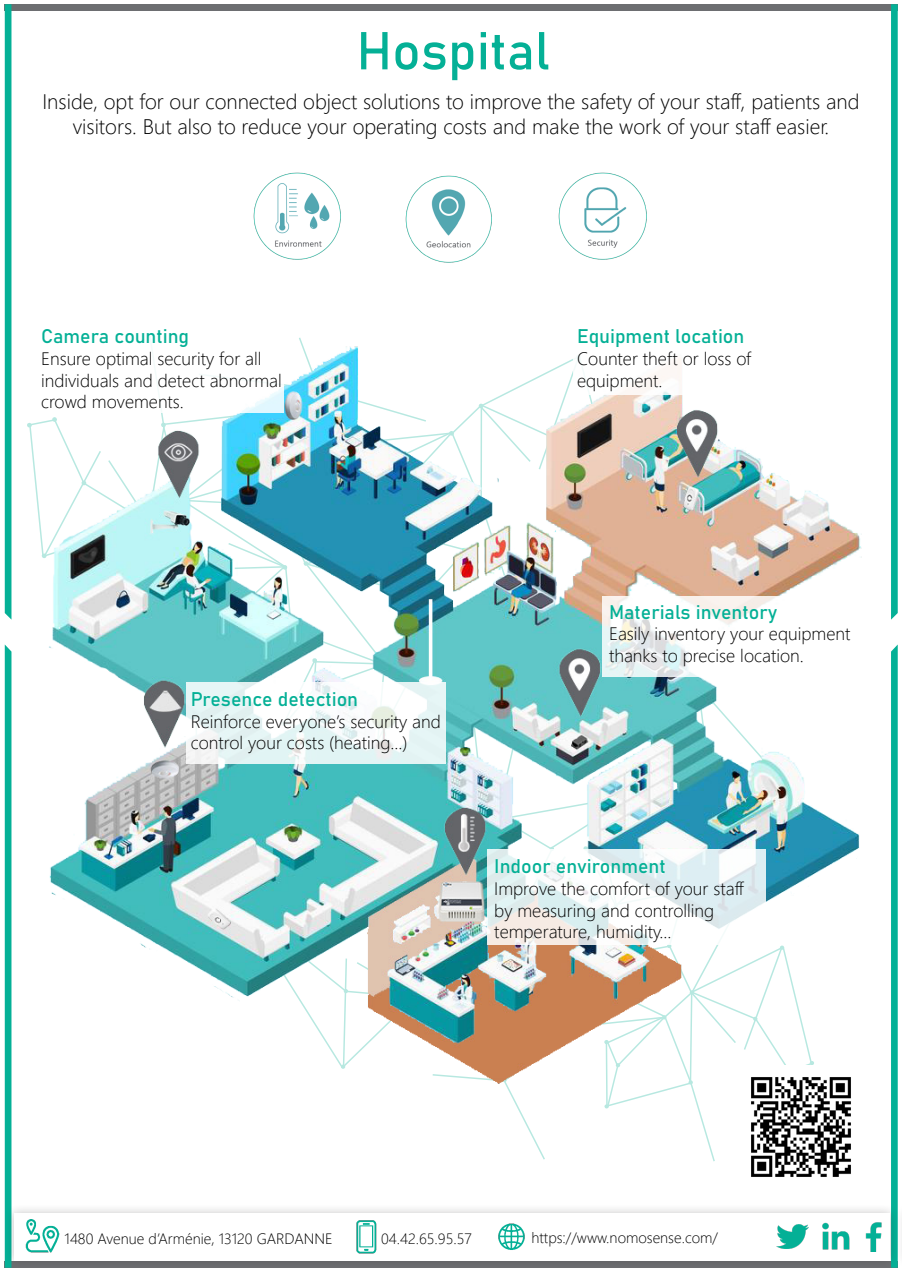
<style>
.page{position:relative;width:902px;height:1272px;background:#fff}
.page>*{position:absolute;margin:0;border:0;box-sizing:border-box;transform-origin:0 0}
.titre{font:52.5px "Bahnschrift";color:#04b096}
.t1{font:300 21px/25.2px "Segoe UI";color:#000;text-align:center}
.titre-2{font:19.5px "Bahnschrift";color:#04b096}
.titre-3{font:300 18px/21.6px "Segoe UI";color:#000}
.t2{font:300 15px "Segoe UI";color:#000}
</style>
<div class="page">
<div style="left:4px;top:4px;width:893px;height:7px;background:#6d6e71"></div>
<svg style="left:891px;top:645px;width:6px;height:558px;background:#07b097"></svg>
<svg style="left:891px;top:4px;width:6px;height:615px;background:#06b097"></svg>
<div style="left:5px;top:645px;width:6px;height:558px;background:#04b096"></div>
<div style="left:5px;top:4px;width:6px;height:615px;background:#04b096"></div>
<div style="left:5px;top:1203px;width:894px;height:66px;background:#231f20;opacity:.25"></div>
<div style="left:14px;top:1212px;width:876px;height:47px;background:#fff"></div>
<img style="left:25px;top:1219px;width:35px;height:34px">
<img style="left:356px;top:1220px;width:21px;height:34px">
<img style="left:498px;top:1223px;width:27px;height:27px">
<img style="left:776px;top:1224px;width:32px;height:24px">
<img style="left:822px;top:1222px;width:28px;height:28px">
<img style="left:865px;top:1222px;width:17px;height:29px">
<div style="left:896px;top:1202px;width:5px;height:67px;background:#231f20;opacity:.25"></div>
<img style="left:253px;top:172px;width:88px;height:88px">
<img style="left:405px;top:175px;width:87px;height:88px">
<img style="left:558px;top:172px;width:89px;height:88px">
<img style="left:27px;top:337px;width:835px;height:784px">
<div style="left:39px;top:326px;width:245px;height:87px;background:#fff"></div>
<div style="left:573px;top:322px;width:306px;height:73px;background:#fff"></div>
<svg style="left:187px;top:682px;width:259px;height:81px;fill:#e6f6f6"></svg>
<svg style="left:602px;top:596px;width:260px;height:80px"></svg>
<svg style="left:487px;top:849px;width:278px;height:96px"></svg>
<img style="left:739px;top:1065px;width:123px;height:112px">
<p class="titre" style="left:356px;top:18px;width:195px">Hospital</p>
<p class="t1" style="left:42px;top:86px;width:818px">Inside, opt for our connected object solutions to improve the safety of your staff, patients and visitors. But also to reduce your operating costs and make the work of your staff easier.</p>
<p class="titre-2" style="left:41px;top:324px;width:150px">Camera counting</p>
<p class="titre-3" style="left:41px;top:346px;width:242px">Ensure optimal security for all individuals and detect abnormal crowd movements.</p>
<p class="titre-2" style="left:577px;top:324px;width:169px">Equipment location</p>
<p class="titre-3" style="left:577px;top:346px;width:175px">Counter theft or loss of equipment.</p>
<p class="titre-2" style="left:191px;top:686px;width:169px">Presence detection</p>
<p class="titre-3" style="left:191px;top:708px;width:251px">Reinforce everyone’s security and control your costs (heating...)</p>
<p class="titre-2" style="left:609px;top:599px;width:170px">Materials inventory</p>
<p class="titre-3" style="left:609px;top:621px;width:243px">Easily inventory your equipment thanks to precise location.</p>
<p class="titre-2" style="left:494px;top:854px;width:173px">Indoor environment</p>
<p class="titre-3" style="left:494px;top:876px;width:251px">Improve the comfort of your staff by measuring and controlling temperature, humidity...</p>
<p class="t2" style="left:65px;top:1224px;width:269px">1480 Avenue d’Arménie, 13120 GARDANNE</p>
<p class="t2" style="left:381px;top:1224px;width:92px">04.42.65.95.57</p>
<p class="t2" style="left:531px;top:1223px;width:188px">https://www.nomosense.com/</p>
</div>
